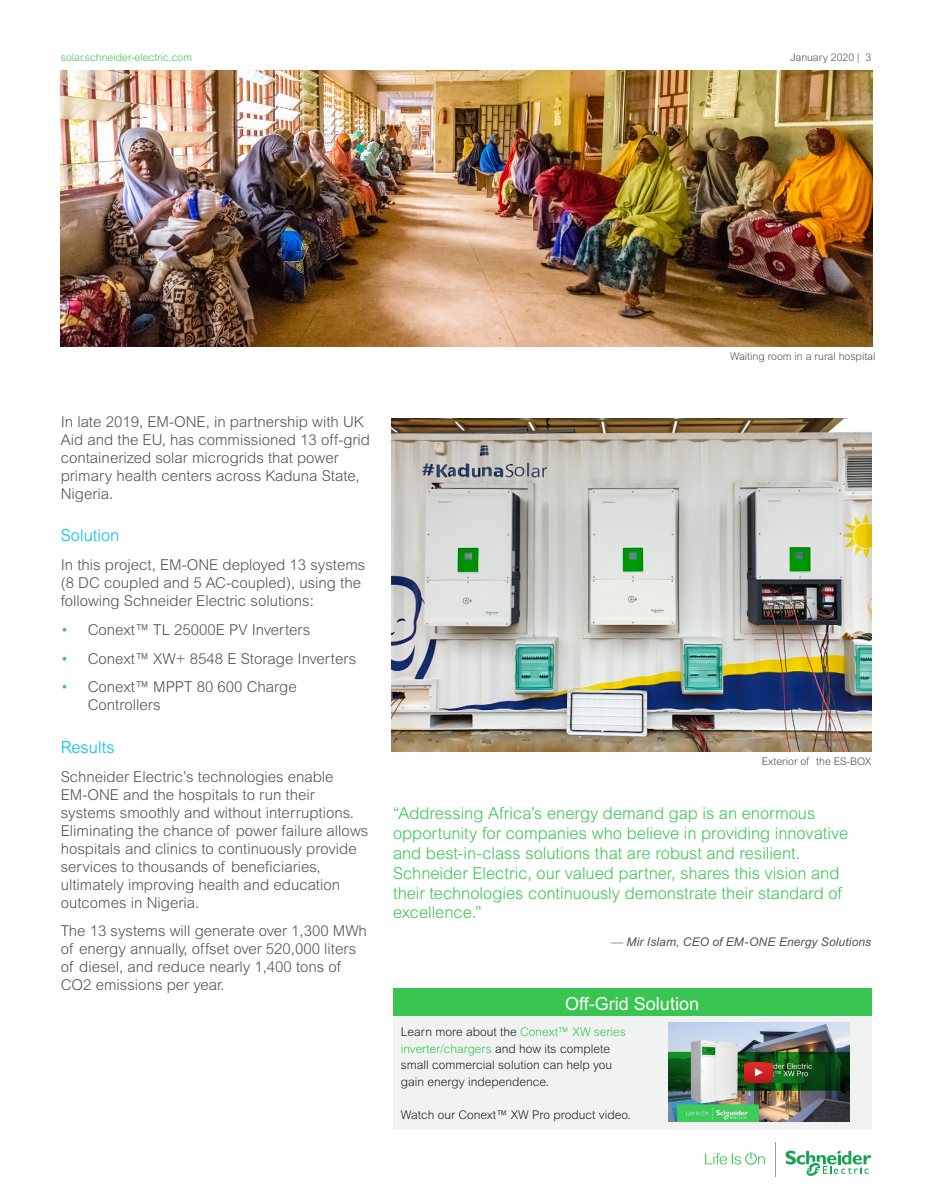
<style>
.page{position:relative;width:932px;height:1202px;background:#fff}
.page>*{position:absolute;margin:0;border:0;box-sizing:border-box;transform-origin:0 0}
.t1{font:18px "Arial MT Std";color:#fff}
.Call_Out_Percentage{font:300 16.5px/19.8px "Arial MT Std";letter-spacing:-.005em;color:#3ac552}
.Subhead_Style_1{font:300 16.5px "Arial MT Std";color:#01bdf2}
.Body_Copy{font:300 15px/18px "Arial MT Std";color:#4d545a}
.Table_Body_Black_02{font:300 12px/16.5px "Arial MT Std";color:#231f20}
.Call_Out_Percentage-2{font:italic 12px "Arial MT Std";letter-spacing:.01em;color:#4d545a}
.Footer_Date___Page_N{font:300 10.5px "Arial MT Std";color:#4d545a}
.Footer_URL{font:300 10.5px "Arial MT Std";color:#3ac552}
.s1{color:#3ac552}
.s2{font-weight:300;font-style:normal}
.s3{font-family:"Arial Rounded MT Pro";color:#3ac552}
</style>
<div class="page">
<svg style="left:705px;top:1151px;width:59px;height:13px"></svg>
<svg style="left:785px;top:1150px;width:86px;height:26px"></svg>
<hr style="left:775px;top:1142px;width:1px;height:34px;background:#959ea4">
<div style="left:393px;top:989px;width:478px;height:28px;background:#3ac552"></div>
<div style="left:393px;top:1016px;width:478px;height:113px;background:#f1f3f3"></div>
<img style="left:61px;top:71px;width:811px;height:275px">
<img style="left:392px;top:418px;width:479px;height:333px">
<img style="left:669px;top:1022px;width:180px;height:99px">
<img style="left:744px;top:1062px;width:28px;height:20px">
<p class="Footer_URL" style="left:61px;top:51px;width:133px">solar.schneider-electric.com</p>
<p class="Footer_Date___Page_N" style="left:790px;top:51px;width:82px">January 2020 | 3</p>
<p class="Body_Copy" style="left:61px;top:412px;width:311px">In late 2019, EM-ONE, in partnership with UK Aid and the EU, has commissioned 13 off-grid containerized solar microgrids that power primary health centers across Kaduna State, Nigeria.</p>
<p class="Subhead_Style_1" style="left:61px;top:526px;width:60px">Solution</p>
<p class="Body_Copy" style="left:61px;top:555px;width:306px">In this project, EM-ONE deployed 13 systems (8 DC coupled and 5 AC-coupled), using the following Schneider Electric solutions:</p>
<p class="Body_Copy" style="left:61px;top:620px;width:251px"><span class="s1">•</span> Conext™ TL 25000E PV Inverters</p>
<p class="Body_Copy" style="left:61px;top:649px;width:297px"><span class="s1">•</span> Conext™ XW+ 8548 E Storage Inverters</p>
<p class="Body_Copy" style="left:88px;top:678px;width:210px;text-indent:-27px"><span class="s1">•</span> Conext™ MPPT 80 600 Charge<br>Controllers</p>
<p class="Subhead_Style_1" style="left:61px;top:737px;width:55px">Results</p>
<p class="Body_Copy" style="left:61px;top:767px;width:309px">Schneider Electric’s technologies enable EM-ONE and the hospitals to run their systems smoothly and without interruptions.<br>Eliminating the chance of power failure allows hospitals and clinics to continuously provide services to thousands of beneficiaries, ultimately improving health and education outcomes in Nigeria.</p>
<p class="Body_Copy" style="left:61px;top:922px;width:308px">The 13 systems will generate over 1,300 MWh of energy annually, offset over 520,000 liters of diesel, and reduce nearly 1,400 tons of CO2 emissions per year.</p>
<p class="Footer_Date___Page_N" style="left:730px;top:350px;width:147px">Waiting room in a rural hospital</p>
<p class="Footer_Date___Page_N" style="left:761px;top:755px;width:111px">Exterior of the ES-BOX</p>
<p class="Call_Out_Percentage" style="left:393px;top:803px;width:457px">“Addressing Africa’s energy demand gap is an enormous opportunity for companies who believe in providing innovative and best-in-class solutions that are robust and resilient.<br>Schneider Electric, our valued partner, shares this vision and their technologies continuously demonstrate their standard of excellence.”</p>
<p class="Call_Out_Percentage-2" style="left:611px;top:935px;width:261px"><span class="s2">—</span> Mir Islam, CEO of EM-ONE Energy Solutions</p>
<p class="t1" style="left:565px;top:992px;width:135px">Off-Grid Solution</p>
<p class="Table_Body_Black_02" style="left:401px;top:1024px;width:226px">Learn more about the <span class="s3">Conext™ XW series inverter/chargers</span> and how its complete small commercial solution can help you gain energy independence.</p>
<p class="Table_Body_Black_02" style="left:401px;top:1106px;width:231px">Watch our Conext™ XW Pro product video.</p>
</div>
